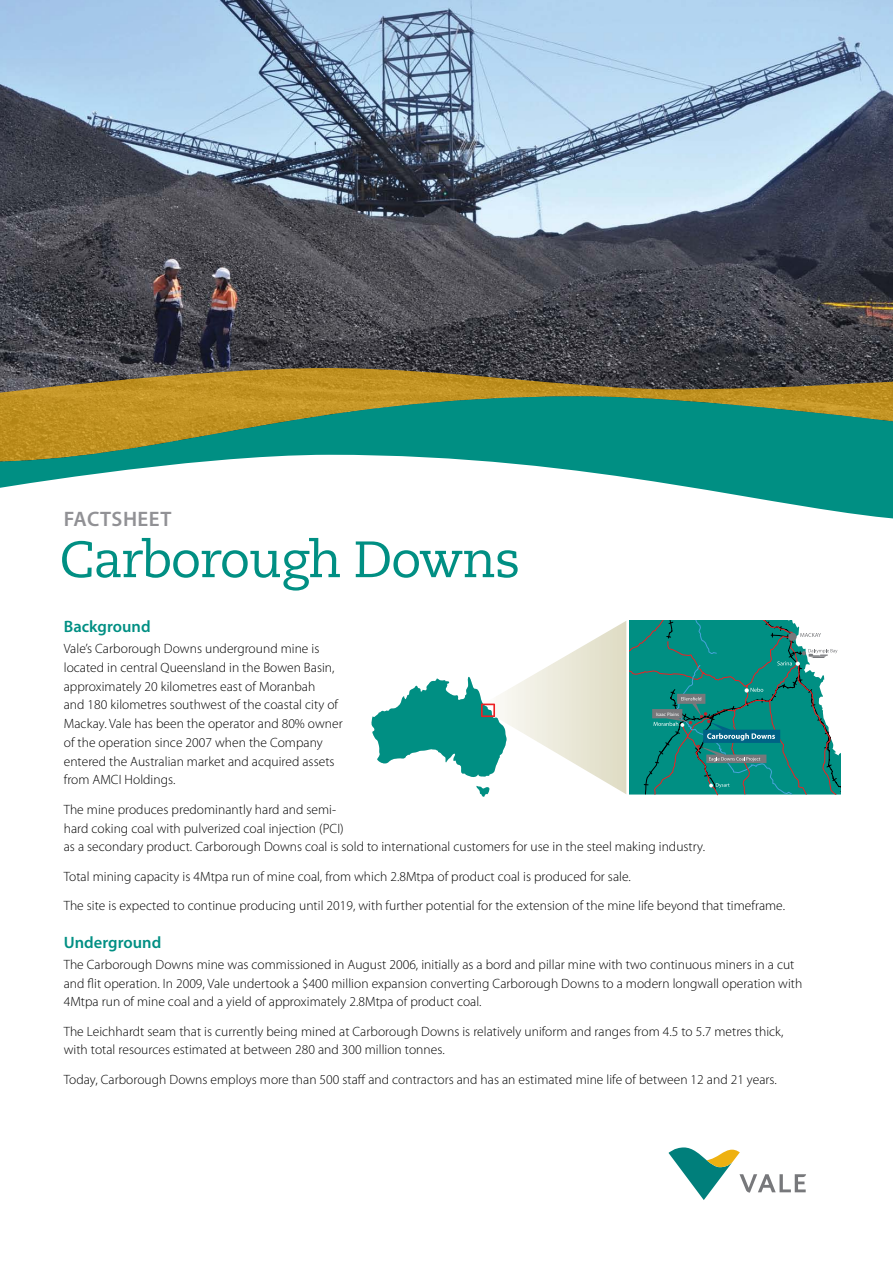
<style>
.page{position:relative;width:893px;height:1263px;background:#fff}
.page>*{position:absolute;margin:0;border:0;box-sizing:border-box;transform-origin:0 0}
.t1{font:51px "Caecilia LT Std";letter-spacing:-.025em;color:#008f83}
.t2{font:600 21px "Myriad Pro";letter-spacing:.025em;color:#919195}
.t3{font:600 16.5px "Myriad Pro";letter-spacing:.005em;color:#008f83}
.t4{font:300 13.5px/18.8px "Myriad Pro";letter-spacing:.005em;color:#000}
.t5{font:4.95px "Myriad Pro";color:#fff}
</style>
<div class="page">
<svg style="left:668px;top:1147px;width:138px;height:53px"></svg>
<img style="left:0;top:0;width:893px;height:368px">
<svg style="left:0;top:368px;width:893px;height:28px"></svg>
<svg style="left:0;top:396px;width:893px;height:123px"></svg>
<svg style="left:372px;top:621px;width:469px;height:176px"></svg>
<h2 class="t2" style="left:64px;top:507px;width:109px">Factsheet</h2>
<h1 class="t1" style="left:60px;top:530px;width:462px">Carborough Downs</h1>
<p class="t3" style="left:64px;top:617px;width:88px">Background</p>
<p class="t4" style="left:64px;top:639px;width:280px">Vale’s Carborough Downs underground mine is located in central Queensland in the Bowen Basin, approximately 20 kilometres east of Moranbah<br>and 180 kilometres southwest of the coastal city of Mackay. Vale has been the operator and 80% owner of the operation since 2007 when the Company entered the Australian market and acquired assets from AMCI Holdings.</p>
<p class="t4" style="left:64px;top:800px;width:643px">The mine produces predominantly hard and semi-<br>hard coking coal with pulverized coal injection (PCI)<br>as a secondary product. Carborough Downs coal is sold to international customers for use in the steel making industry.</p>
<p class="t4" style="left:64px;top:862px;width:723px;line-height:29.4px">Total mining capacity is 4Mtpa run of mine coal, from which 2.8Mtpa of product coal is produced for sale.<br>The site is expected to continue producing until 2019, with further potential for the extension of the mine life beyond that timeframe.</p>
<p class="t3" style="left:64px;top:933px;width:99px">Underground</p>
<p class="t4" style="left:64px;top:955px;width:740px">The Carborough Downs mine was commissioned in August 2006, initially as a bord and pillar mine with two continuous miners in a cut and flit operation. In 2009, Vale undertook a $400 million expansion converting Carborough Downs to a modern longwall operation with<br>4Mtpa run of mine coal and a yield of approximately 2.8Mtpa of product coal.</p>
<p class="t4" style="left:64px;top:1022px;width:721px">The Leichhardt seam that is currently being mined at Carborough Downs is relatively uniform and ranges from 4.5 to 5.7 metres thick, with total resources estimated at between 280 and 300 million tonnes.</p>
<p class="t4" style="left:64px;top:1070px;width:715px">Today, Carborough Downs employs more than 500 staff and contractors and has an estimated mine life of between 12 and 21 years.</p>
<p class="t5" style="left:656px;top:711px;width:24px">Isaac Plains</p>
</div>
